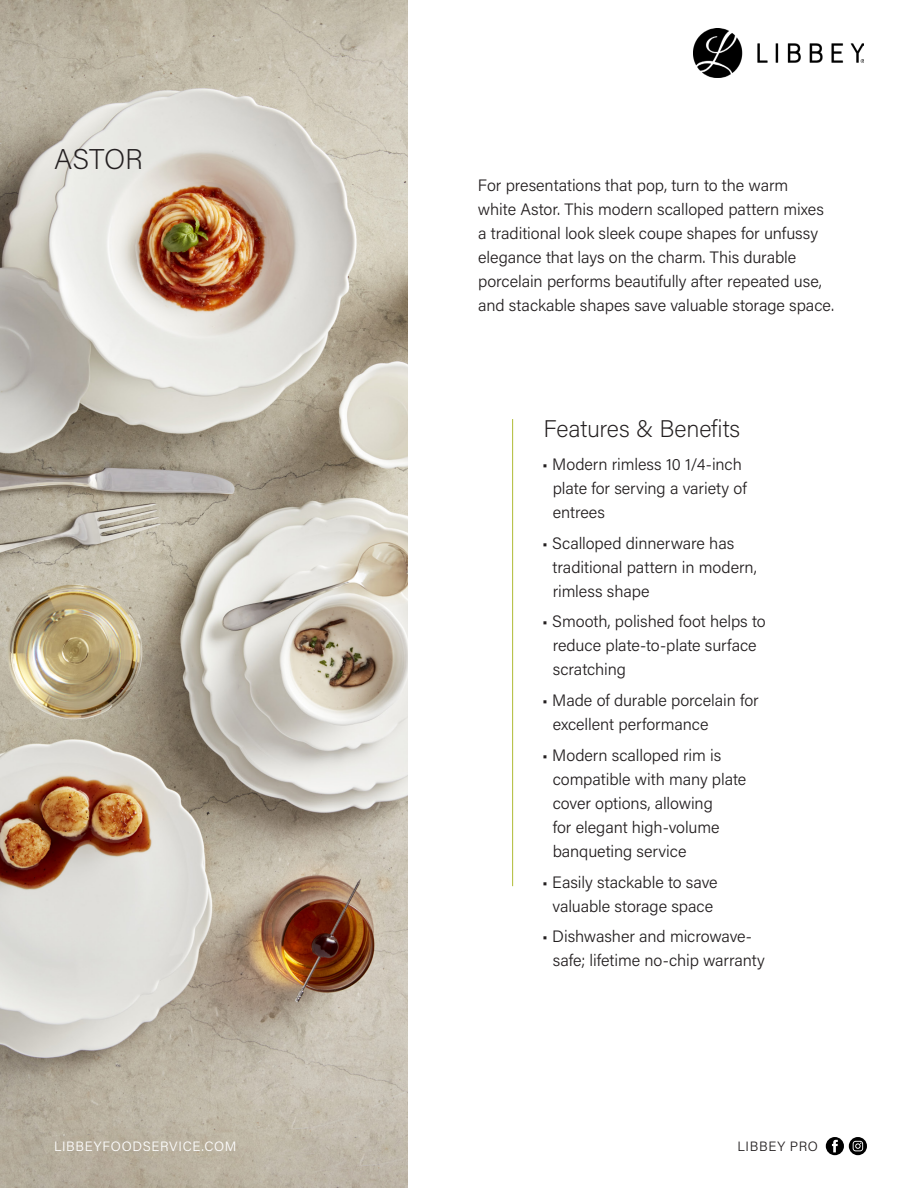
<style>
.page{position:relative;width:918px;height:1188px;background:#fff}
.page>*{position:absolute;margin:0;border:0;box-sizing:border-box;transform-origin:0 0}
._2021_Pattern_Header{font:200 28.5px "Acumin Pro";color:#231f20}
._2021_Big_Text_Call{font:200 24px "Acumin Pro";letter-spacing:-.005em;color:#231f20}
.Body_Copy{font:300 16.5px/24px "Acumin Pro";letter-spacing:-.005em;color:#231f20}
.t1{font:300 13.5px "Acumin Pro";letter-spacing:.05em;color:#fff}
.t2{font:300 13.5px "Acumin Pro";letter-spacing:.055em;color:#231f20}
</style>
<div class="page">
<img style="left:0;top:0;width:407px;height:1188px">
<img style="left:693px;top:28px;width:171px;height:50px">
<svg style="left:849px;top:1137px;width:18px;height:18px"></svg>
<svg style="left:853px;top:1141px;width:10px;height:10px"></svg>
<div style="left:826px;top:1137px;width:18px;height:18px;background:#000;border-radius:50%"></div>
<svg style="left:832px;top:1140px;width:6px;height:12px"></svg>
<hr style="left:512px;top:419px;width:1px;height:467px;background:#b0bb36">
<p class="_2021_Pattern_Header" style="left:54px;top:140px;width:91px">ASTOR</p>
<p class="t1" style="left:54px;top:1137px;width:184px">LIBBEYFOODSERVICE.COM</p>
<p class="Body_Copy" style="left:478px;top:172px;width:358px">For presentations that pop, turn to the warm<br>white Astor. This modern scalloped pattern mixes a traditional look sleek coupe shapes for unfussy elegance that lays on the charm. This durable porcelain performs beautifully after repeated use, and stackable shapes save valuable storage space.</p>
<p class="_2021_Big_Text_Call" style="left:544px;top:412px;width:198px">Features &amp; Benefits</p>
<p class="Body_Copy" style="left:553px;top:451px;width:196px;text-indent:-11px">• Modern rimless 10 1/4-inch plate for serving a variety of entrees</p>
<p class="Body_Copy" style="left:553px;top:530px;width:206px;text-indent:-11px">• Scalloped dinnerware has traditional pattern in modern, rimless shape</p>
<p class="Body_Copy" style="left:553px;top:609px;width:215px;text-indent:-11px">• Smooth, polished foot helps to reduce plate-to-plate surface scratching</p>
<p class="Body_Copy" style="left:553px;top:688px;width:208px;text-indent:-11px">• Made of durable porcelain for excellent performance</p>
<p class="Body_Copy" style="left:553px;top:742px;width:195px;text-indent:-11px">• Modern scalloped rim is compatible with many plate cover options, allowing<br>for elegant high-volume banqueting service</p>
<p class="Body_Copy" style="left:542px;top:869px;width:177px;text-align:center">• Easily stackable to save valuable storage space</p>
<p class="Body_Copy" style="left:553px;top:924px;width:214px;text-indent:-11px">• Dishwasher and microwave&shy;safe; lifetime no-chip warranty</p>
<p class="t2" style="left:737px;top:1137px;width:82px">LIBBEY PRO</p>
</div>
